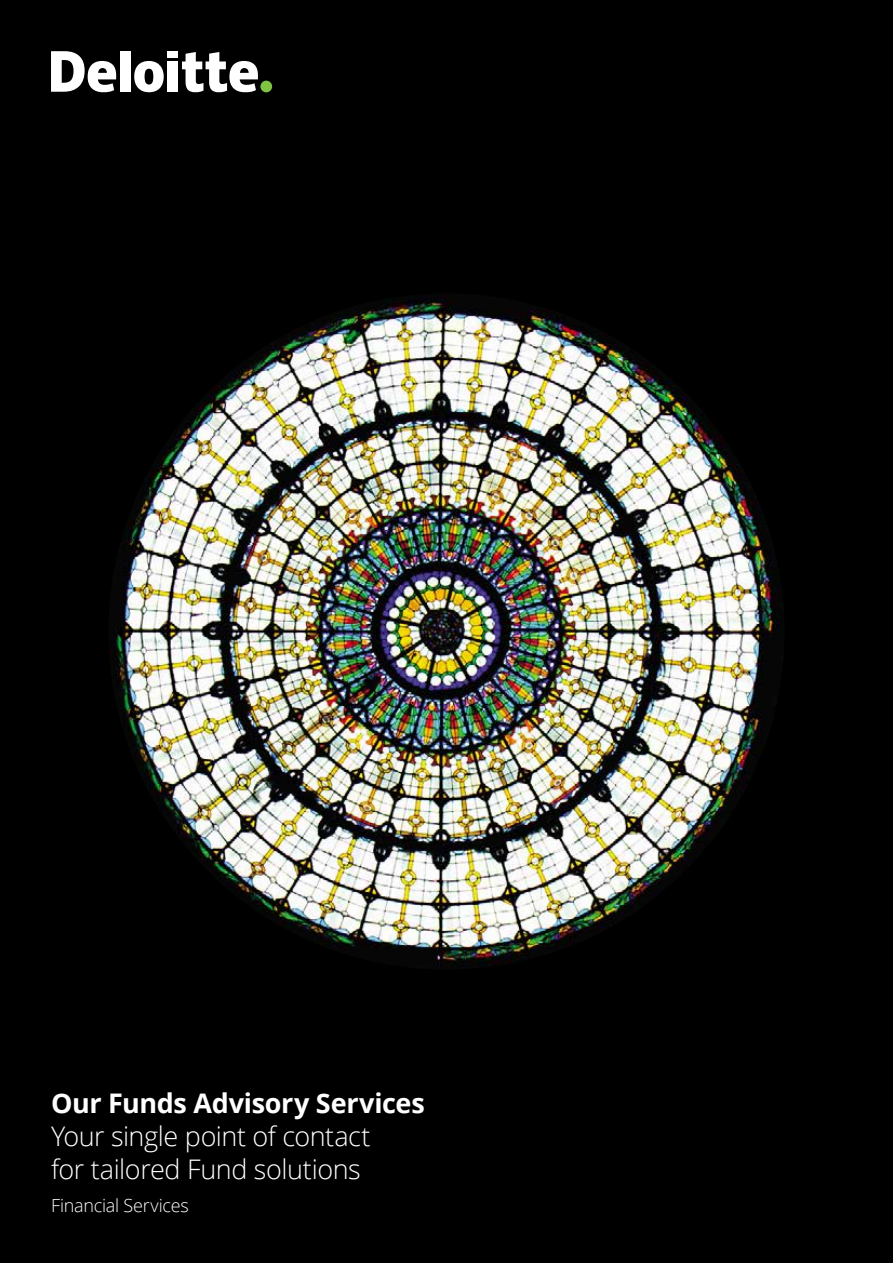
<style>
.page{position:relative;width:893px;height:1263px;background:#000}
.page>*{position:absolute;margin:0;border:0;box-sizing:border-box;transform-origin:0 0}
.t1{font:300 27px/33px "Open Sans";letter-spacing:-.015em;color:#fff}
.t2{font:700 27px "Open Sans";letter-spacing:-.01em;color:#fff}
.t3{font:300 18px "Open Sans";letter-spacing:-.015em;color:#fff}
</style>
<div class="page">
<div style="left:260px;top:81px;width:12px;height:11px;background:#80c342;border-radius:50%"></div>
<div style="left:120px;top:51px;width:10px;height:41px;background:#fff"></div>
<svg style="left:134px;top:61px;width:30px;height:31px"></svg>
<div style="left:168px;top:61px;width:10px;height:31px;background:#fff"></div>
<div style="left:168px;top:51px;width:10px;height:7px;background:#fff"></div>
<svg style="left:182px;top:52px;width:76px;height:40px"></svg>
<svg style="left:51px;top:51px;width:65px;height:41px"></svg>
<img style="left:108px;top:293px;width:676px;height:676px;border-radius:338px">
<p class="t2" style="left:51px;top:1084px;width:375px">Our Funds Advisory Services</p>
<p class="t1" style="left:51px;top:1119px;width:321px">Your single point of contact for tailored Fund solutions</p>
<p class="t3" style="left:51px;top:1193px;width:139px">Financial Services</p>
</div>
